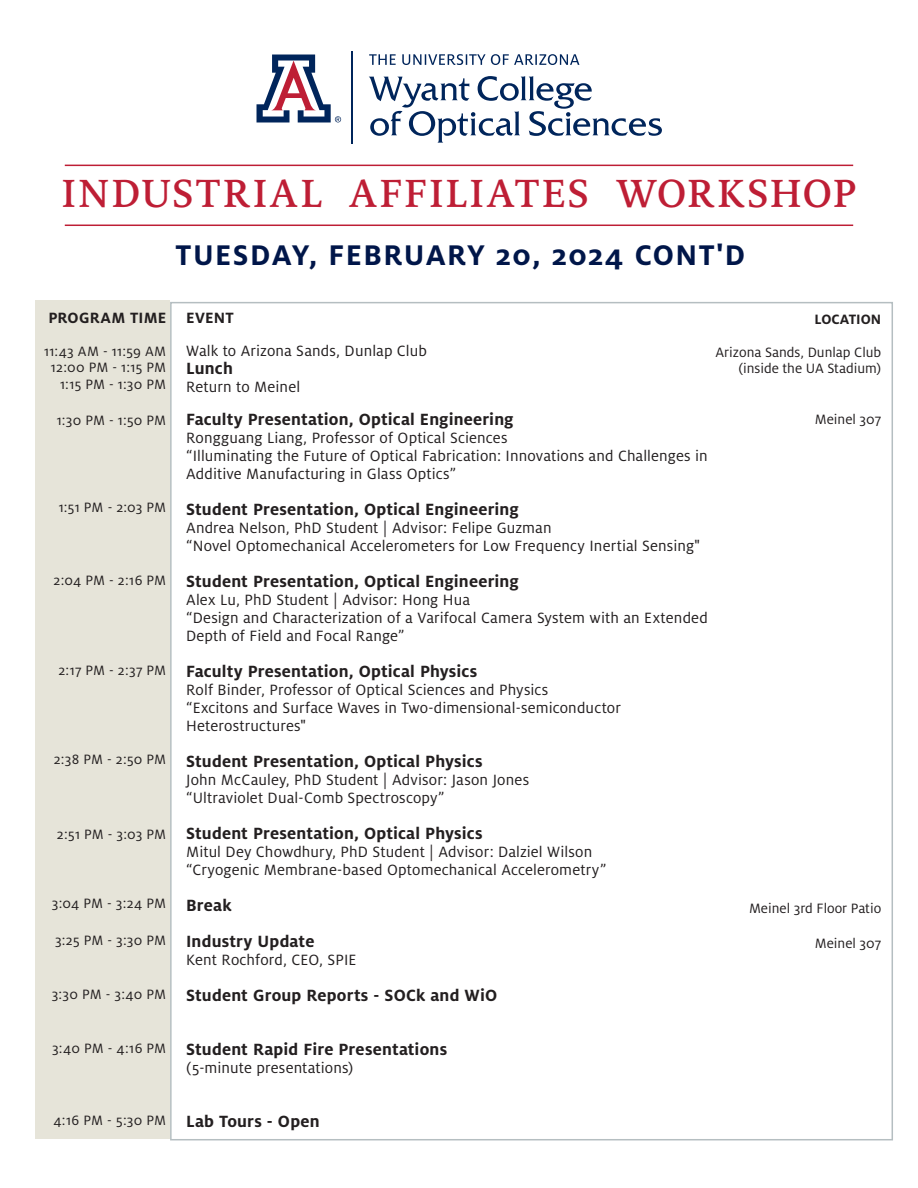
<style>
.page{position:relative;width:918px;height:1188px;background:#fff}
.page>*{position:absolute;margin:0;border:0;box-sizing:border-box;transform-origin:0 0}
.t1{font:500 43.5px "Milo Serif OT";letter-spacing:.045em;color:#be1e35}
.t2{font:700 31.5px "Milo OT";letter-spacing:.05em;color:#001649}
.t3{font:700 18px "Milo OT";letter-spacing:.01em;color:#231f20}
.t4{font:16.5px/18px "Milo OT";letter-spacing:.01em;color:#231f20}
.t5{font:700 16.5px "Milo OT";letter-spacing:.015em;color:#231f20}
.t6{font:15px/16.5px "Milo OT";color:#231f20;text-align:right}
.t7{font:700 15px "Milo OT";color:#231f20}
</style>
<div class="page">
<hr style="left:65px;top:165px;width:788px;height:1px;background:#be1e35">
<hr style="left:65px;top:225px;width:788px;height:1px;background:#be1e35">
<div style="left:35px;top:301px;width:135px;height:838px;background:#e6e4d9"></div>
<svg style="left:256px;top:54px;width:85px;height:69px"></svg>
<hr style="left:351px;top:52px;width:2px;height:92px;background:#00255b">
<svg style="left:369px;top:76px;width:293px;height:67px"></svg>
<svg style="left:369px;top:54px;width:210px;height:11px"></svg>
<p class="t1" style="left:62px;top:170px;width:796px">INDUSTRIAL AFFILIATES WORKSHOP</p>
<p class="t2" style="left:176px;top:237px;width:571px">TUESDAY, FEBRUARY 20, 2024 CONT'D</p>
<p class="t5" style="left:48px;top:308px;width:119px">PROGRAM TIME</p>
<p class="t6" style="left:44px;top:343px;width:124px">11:43 AM - 11:59 AM</p>
<p class="t6" style="left:51px;top:359px;width:117px">12:00 PM - 1:15 PM</p>
<p class="t6" style="left:60px;top:376px;width:108px">1:15 PM - 1:30 PM</p>
<p class="t6" style="left:57px;top:412px;width:111px">1:30 PM - 1:50 PM</p>
<p class="t6" style="left:59px;top:499px;width:109px">1:51 PM - 2:03 PM</p>
<p class="t6" style="left:54px;top:572px;width:114px">2:04 PM - 2:16 PM</p>
<p class="t6" style="left:58px;top:662px;width:109px">2:17 PM - 2:37 PM</p>
<p class="t6" style="left:54px;top:751px;width:114px">2:38 PM - 2:50 PM</p>
<p class="t6" style="left:57px;top:826px;width:111px">2:51 PM - 3:03 PM</p>
<p class="t6" style="left:52px;top:895px;width:116px">3:04 PM - 3:24 PM</p>
<p class="t6" style="left:55px;top:932px;width:113px">3:25 PM - 3:30 PM</p>
<p class="t6" style="left:52px;top:986px;width:116px">3:30 PM - 3:40 PM</p>
<p class="t6" style="left:52px;top:1040px;width:116px">3:40 PM - 4:16 PM</p>
<p class="t6" style="left:53px;top:1112px;width:114px">4:16 PM - 5:30 PM</p>
<p class="t5" style="left:186px;top:308px;width:49px">EVENT</p>
<p class="t4" style="left:186px;top:342px;width:242px">Walk to Arizona Sands, Dunlap Club</p>
<p class="t3" style="left:186px;top:358px;width:48px">Lunch</p>
<p class="t4" style="left:186px;top:378px;width:116px">Return to Meinel</p>
<p class="t3" style="left:186px;top:409px;width:329px">Faculty Presentation, Optical Engineering</p>
<p class="t4" style="left:186px;top:429px;width:323px">Rongguang Liang, Professor of Optical Sciences</p>
<p class="t4" style="left:186px;top:447px;width:523px">“Illuminating the Future of Optical Fabrication: Innovations and Challenges in<br>Additive Manufacturing in Glass Optics”</p>
<p class="t3" style="left:186px;top:499px;width:334px">Student Presentation, Optical Engineering</p>
<p class="t4" style="left:186px;top:519px;width:367px">Andrea Nelson, PhD Student | Advisor: Felipe Guzman</p>
<p class="t4" style="left:186px;top:537px;width:515px">“Novel Optomechanical Accelerometers for Low Frequency Inertial Sensing"</p>
<p class="t3" style="left:186px;top:571px;width:334px">Student Presentation, Optical Engineering</p>
<p class="t4" style="left:186px;top:591px;width:285px">Alex Lu, PhD Student | Advisor: Hong Hua</p>
<p class="t4" style="left:186px;top:609px;width:523px">“Design and Characterization of a Varifocal Camera System with an Extended<br>Depth of Field and Focal Range”</p>
<p class="t3" style="left:186px;top:661px;width:293px">Faculty Presentation, Optical Physics</p>
<p class="t4" style="left:186px;top:681px;width:364px">Rolf Binder, Professor of Optical Sciences and Physics</p>
<p class="t4" style="left:186px;top:699px;width:436px">“Excitons and Surface Waves in Two-dimensional-semiconductor<br>Heterostructures"</p>
<p class="t3" style="left:186px;top:751px;width:298px">Student Presentation, Optical Physics</p>
<p class="t4" style="left:186px;top:771px;width:345px">John McCauley, PhD Student | Advisor: Jason Jones</p>
<p class="t4" style="left:186px;top:789px;width:260px">“Ultraviolet Dual-Comb Spectroscopy”</p>
<p class="t3" style="left:186px;top:823px;width:298px">Student Presentation, Optical Physics</p>
<p class="t4" style="left:186px;top:843px;width:408px">Mitul Dey Chowdhury, PhD Student | Advisor: Dalziel Wilson</p>
<p class="t4" style="left:186px;top:861px;width:422px">“Cryogenic Membrane-based Optomechanical Accelerometry”</p>
<p class="t3" style="left:186px;top:895px;width:47px">Break</p>
<p class="t3" style="left:186px;top:931px;width:130px">Industry Update</p>
<p class="t4" style="left:186px;top:951px;width:172px">Kent Rochford, CEO, SPIE</p>
<p class="t3" style="left:186px;top:985px;width:313px">Student Group Reports - SOCk and WiO</p>
<p class="t3" style="left:186px;top:1039px;width:263px">Student Rapid Fire Presentations</p>
<p class="t4" style="left:186px;top:1059px;width:169px">(5-minute presentations)</p>
<p class="t3" style="left:186px;top:1111px;width:135px">Lab Tours - Open</p>
<p class="t7" style="left:815px;top:311px;width:68px">LOCATION</p>
<p class="t6" style="left:715px;top:344px;width:167px">Arizona Sands, Dunlap Club (inside the UA Stadium)</p>
<p class="t6" style="left:815px;top:411px;width:68px">Meinel 307</p>
<p class="t6" style="left:749px;top:900px;width:134px">Meinel 3rd Floor Patio</p>
<p class="t6" style="left:815px;top:935px;width:68px">Meinel 307</p>
</div>
